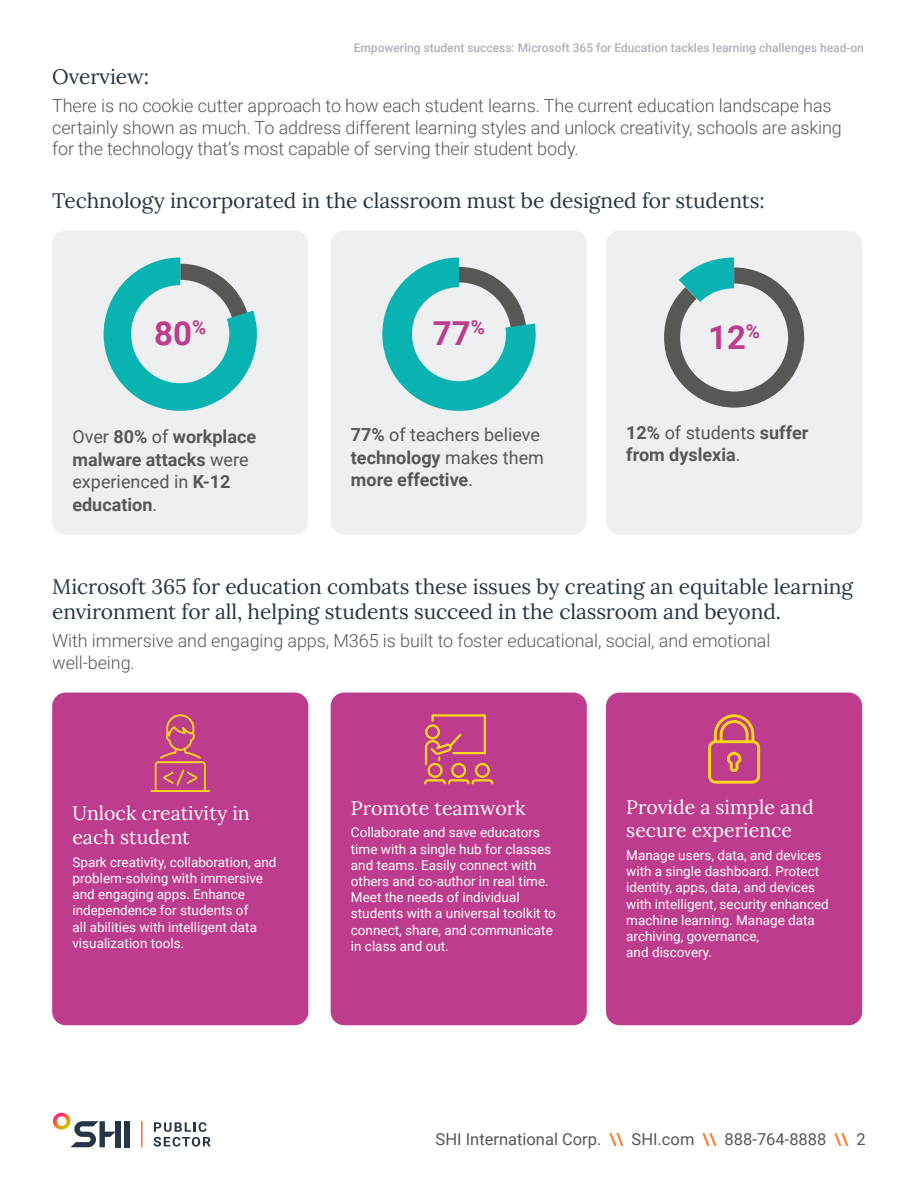
<style>
.page{position:relative;width:918px;height:1188px;background:#fff}
.page>*{position:absolute;margin:0;border:0;box-sizing:border-box;transform-origin:0 0}
.t1{font:700 33px "Roboto";color:#bd3c8e}
.t2{font:21px/25.2px "Lora";letter-spacing:-.005em;color:#253746}
.t3{font:19.5px/23.4px "Lora";color:#fff}
.t4{font:700 19.2px "Roboto";color:#bd3c8e}
.t5{font:300 18px/21.6px "Roboto";letter-spacing:-.005em;color:#575756}
.t6{font:700 18px/22.5px "Roboto";color:#575756}
.t7{font:18px/22.5px "Roboto";color:#575756}
.t8{font:16.5px "Roboto";color:#575756}
.t9{font:13.5px/16.2px "Roboto";color:#fff}
.t10{font:500 12px "Roboto";color:#acb0bc}
.s1{font-weight:400}
.s2{font-weight:700}
.s3{font-weight:500;color:#ff6d15}
</style>
<div class="page">
<div style="left:125px;top:1121px;width:5px;height:26px;background:#253746"></div>
<svg style="left:53px;top:1113px;width:63px;height:34px"></svg>
<div style="left:116px;top:1121px;width:5px;height:26px;background:#253746"></div>
<hr style="left:141px;top:1121px;width:2px;height:27px;background:#f26e24">
<svg style="left:154px;top:1122px;width:57px;height:25px"></svg>
<div style="left:331px;top:231px;width:256px;height:303px;background:#eeeff1;border-radius:14px"></div>
<div style="left:606px;top:231px;width:256px;height:303px;background:#eeeff1;border-radius:14px"></div>
<div style="left:52px;top:231px;width:256px;height:303px;background:#eeeff1;border-radius:14px"></div>
<svg style="left:664px;top:258px;width:140px;height:150px"></svg>
<svg style="left:382px;top:258px;width:153px;height:153px"></svg>
<svg style="left:104px;top:258px;width:153px;height:153px"></svg>
<div style="left:52px;top:693px;width:256px;height:332px;background:#bd3c8e;border-radius:14px"></div>
<svg style="left:151px;top:714px;width:59px;height:78px"></svg>
<div style="left:331px;top:693px;width:256px;height:332px;background:#bd3c8e;border-radius:14px"></div>
<svg style="left:424px;top:714px;width:69px;height:70px"></svg>
<div style="left:606px;top:693px;width:256px;height:332px;background:#bd3c8e;border-radius:14px"></div>
<svg style="left:708px;top:714px;width:52px;height:70px"></svg>
<p class="t10" style="left:354px;top:40px;width:512px">Empowering student success: Microsoft 365 for Education tackles learning challenges head-on</p>
<h2 class="t2" style="left:52px;top:62px;width:98px">Overview:</h2>
<p class="t5" style="left:52px;top:94px;width:791px">There is no cookie cutter approach to how each student learns. The current education landscape has certainly shown as much. To address different learning styles and unlock creativity, schools are asking for the technology that’s most capable of serving their student body.</p>
<h2 class="t2" style="left:52px;top:186px;width:714px">Technology incorporated in the classroom must be designed for students:</h2>
<h1 class="t1" style="left:154px;top:310px;width:54px">80<sup>%</sup></h1>
<h1 class="t1" style="left:433px;top:310px;width:54px">77<sup>%</sup></h1>
<h3 class="t4" style="left:746px;top:317px;width:16px">%</h3>
<h1 class="t1" style="left:708px;top:314px;width:39px">12</h1>
<h3 class="t6" style="left:72px;top:425px;width:185px"><span class="s1">Over</span> 80% <span class="s1">of</span> workplace malware attacks <span class="s1">were experienced in</span> K-12 education<span class="s1">.</span></h3>
<h3 class="t7" style="left:351px;top:423px;width:195px"><span class="s2">77%</span> of teachers believe <span class="s2">technology</span> makes them <span class="s2">more effective</span>.</h3>
<h3 class="t6" style="left:626px;top:421px;width:184px;line-height:21.6px">12% <span class="s1">of students</span> suffer from dyslexia<span class="s1">.</span></h3>
<h2 class="t2" style="left:52px;top:572px;width:802px">Microsoft 365 for education combats these issues by creating an equitable learning environment for all, helping students succeed in the classroom and beyond.</h2>
<h3 class="t5" style="left:52px;top:629px;width:720px">With immersive and engaging apps, M365 is built to foster educational, social, and emotional well-being.</h3>
<h3 class="t3" style="left:72px;top:800px;width:179px">Unlock creativity in each student</h3>
<p class="t9" style="left:72px;top:853px;width:206px">Spark creativity, collaboration, and problem-solving with immersive and engaging apps. Enhance independence for students of<br>all abilities with intelligent data visualization tools.</p>
<h3 class="t3" style="left:351px;top:795px;width:176px">Promote teamwork</h3>
<p class="t9" style="left:351px;top:824px;width:207px">Collaborate and save educators time with a single hub for classes and teams. Easily connect with others and co-author in real time.<br>Meet the needs of individual students with a universal toolkit to connect, share, and communicate in class and out.</p>
<h3 class="t3" style="left:626px;top:794px;width:189px">Provide a simple and secure experience</h3>
<p class="t9" style="left:626px;top:847px;width:204px">Manage users, data, and devices with a single dashboard. Protect identity, apps, data, and devices with intelligent, security enhanced machine learning. Manage data archiving, governance,<br>and discovery.</p>
<p class="t8" style="left:436px;top:1128px;width:432px">SHI International Corp. <span class="s3">\\</span> SHI.com <span class="s3">\\</span> 888-764-8888 <span class="s3">\\</span> 2</p>
</div>
